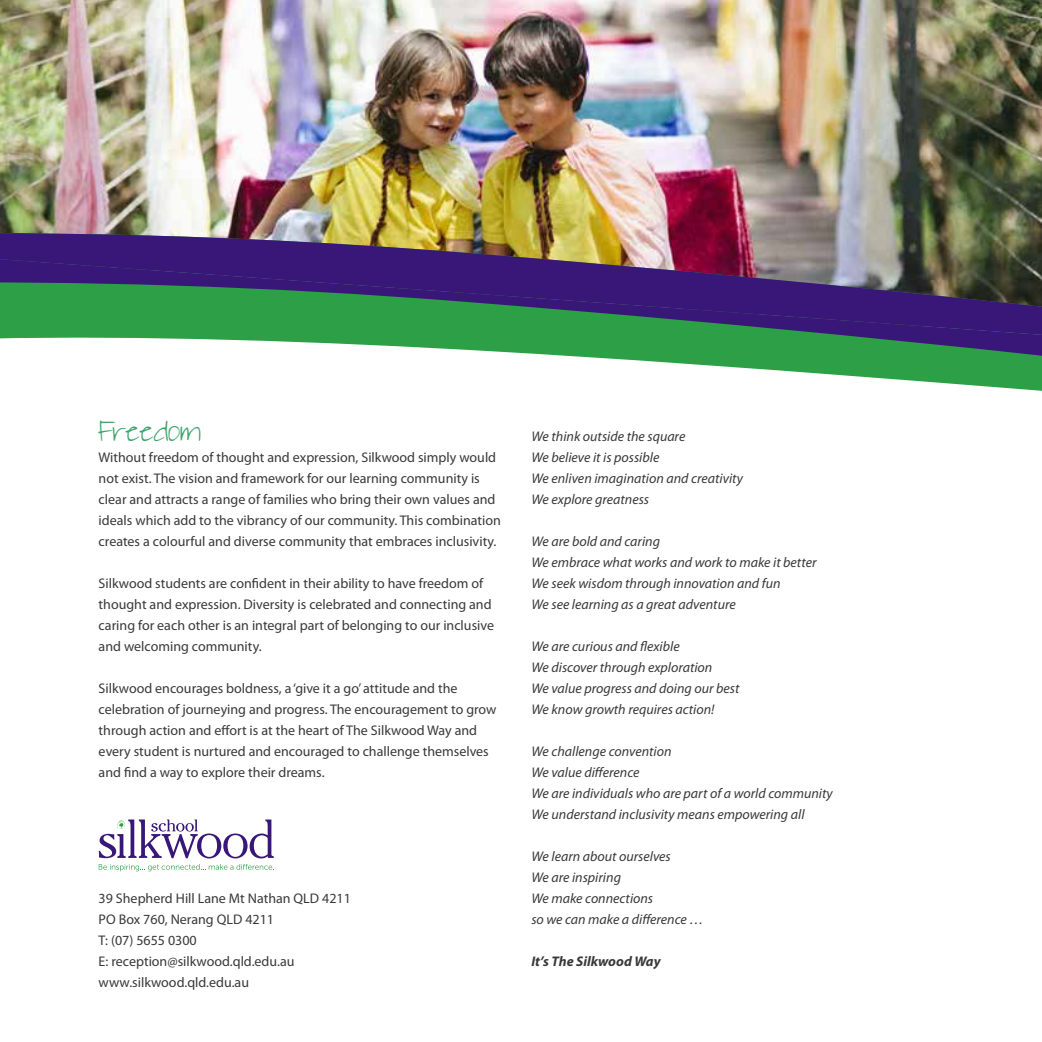
<style>
.page{position:relative;width:1042px;height:1042px;background:#fff}
.page>*{position:absolute;margin:0;border:0;box-sizing:border-box;transform-origin:0 0}
.t1{font:17.5px "DJB Elliephont";color:#40a46c}
.t2{font:14px/21px "Myriad Pro";color:#393939}
.t3{font:italic 14px/21px "Myriad Pro";color:#393939}
.t4{font:italic 700 14px "Myriad Pro";color:#393939}
</style>
<div class="page">
<img style="left:0;top:0;width:1042px;height:229px">
<svg style="left:99px;top:819px;width:175px;height:39px"></svg>
<svg style="left:99px;top:864px;width:175px;height:7px"></svg>
<img style="left:0;top:229px;width:1042px;height:9px">
<svg style="left:0;top:238px;width:1042px;height:153px"></svg>
<p class="t1" style="left:99px;top:425px;width:104px">Freedom</p>
<p class="t2" style="left:99px;top:447px;width:404px">Without freedom of thought and expression, Silkwood simply would not exist. The vision and framework for our learning community is clear and attracts a range of families who bring their own values and ideals which add to the vibrancy of our community. This combination creates a colourful and diverse community that embraces inclusivity.</p>
<p class="t2" style="left:99px;top:573px;width:397px">Silkwood students are confident in their ability to have freedom of thought and expression. Diversity is celebrated and connecting and caring for each other is an integral part of belonging to our inclusive and welcoming community.</p>
<p class="t2" style="left:99px;top:678px;width:399px">Silkwood encourages boldness, a ‘give it a go’ attitude and the celebration of journeying and progress. The encouragement to grow through action and effort is at the heart of The Silkwood Way and every student is nurtured and encouraged to challenge themselves and find a way to explore their dreams.</p>
<p class="t2" style="left:99px;top:888px;width:254px">39 Shepherd Hill Lane Mt Nathan QLD 4211<br>PO Box 760, Nerang QLD 4211<br>T: (07) 5655 0300<br>E: reception@silkwood.qld.edu.au www.silkwood.qld.edu.au</p>
<p class="t3" style="left:531px;top:426px;width:213px">We think outside the square<br>We believe it is possible<br>We enliven imagination and creativity<br>We explore greatness</p>
<p class="t3" style="left:531px;top:531px;width:286px">We are bold and caring<br>We embrace what works and work to make it better We seek wisdom through innovation and fun<br>We see learning as a great adventure</p>
<p class="t3" style="left:531px;top:636px;width:209px">We are curious and flexible<br>We discover through exploration<br>We value progress and doing our best<br>We know growth requires action!</p>
<p class="t3" style="left:531px;top:741px;width:303px">We challenge convention<br>We value difference<br>We are individuals who are part of a world community We understand inclusivity means empowering all</p>
<p class="t3" style="left:531px;top:846px;width:173px">We learn about ourselves<br>We are inspiring<br>We make connections<br>so we can make a difference …</p>
<p class="t4" style="left:531px;top:954px;width:131px">It’s The Silkwood Way</p>
</div>
